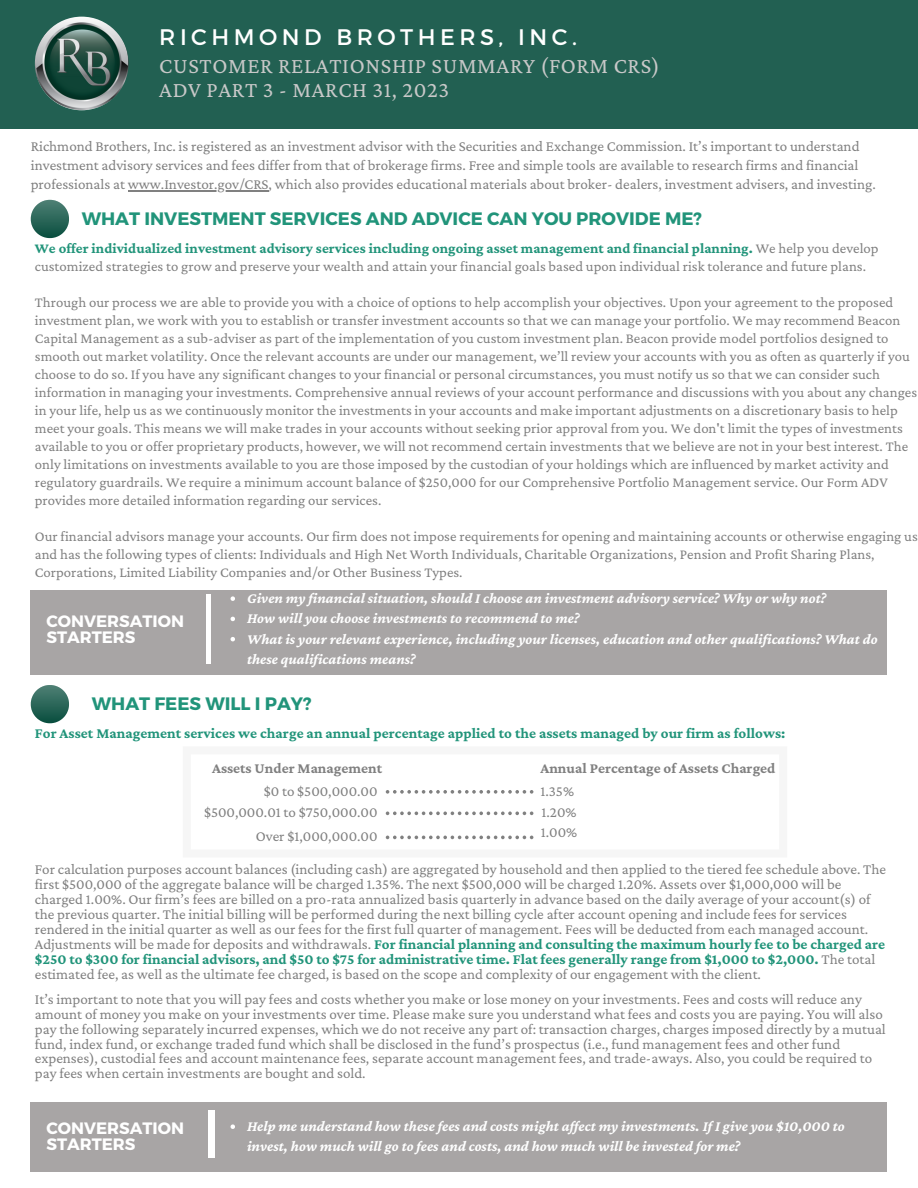
<style>
.page{position:relative;width:918px;height:1188px;background:#fff}
.page>*{position:absolute;margin:0;border:0;box-sizing:border-box;transform-origin:0 0}
.t1{font:22.5px/23.7px "Crimson Pro";letter-spacing:.03em;color:#c8c8c8}
.t2{font:22.5px "Montserrat";letter-spacing:.2em;color:#fff}
.t3{font:700 18px "Montserrat";color:#21947a}
.t4{font:700 16.5px/16.8px "Montserrat";color:#fff}
.t5{font:15px/14.9px "Crimson Pro";color:#808080}
.t6{font:italic 700 15px/20.2px "Crimson Pro";color:#fff}
.t7{font:700 15px "Crimson Pro";letter-spacing:.005em;color:#21947a}
.t8{font:700 15px "Crimson Pro";color:#808080}
.t9{font:14.7px/18px "Crimson Pro";letter-spacing:.005em;color:#808080}
.s1{font-weight:700;color:#21947a}
</style>
<div class="page">
<div style="left:0;top:0;width:918px;height:129px;background:#226052"></div>
<img style="left:35px;top:17px;width:94px;height:93px;border-radius:50%">
<div style="left:31px;top:590px;width:856px;height:84px;background:#a8a5a5"></div>
<div style="left:206px;top:594px;width:5px;height:70px;background:#fff"></div>
<svg style="left:31px;top:200px;width:38px;height:38px"></svg>
<svg style="left:31px;top:685px;width:38px;height:38px"></svg>
<div style="left:31px;top:1102px;width:856px;height:69px;background:#a8a5a5"></div>
<div style="left:208px;top:1111px;width:7px;height:47px;background:#fff"></div>
<svg style="left:386px;top:790px;width:147px;height:4px"></svg>
<svg style="left:386px;top:811px;width:147px;height:4px"></svg>
<svg style="left:386px;top:836px;width:147px;height:3px"></svg>
<hr style="left:128px;top:190px;width:141px;height:1px;background:#808080">
<svg style="left:231px;top:596px;width:4px;height:5px"></svg>
<svg style="left:231px;top:617px;width:4px;height:4px"></svg>
<svg style="left:231px;top:637px;width:4px;height:4px"></svg>
<svg style="left:231px;top:1124px;width:4px;height:5px"></svg>
<h1 class="t2" style="left:159px;top:22px;width:419px">RICHMOND BROTHERS, INC.</h1>
<h1 class="t1" style="left:159px;top:54px;width:502px">CUSTOMER RELATIONSHIP SUMMARY (FORM CRS)<br>ADV PART 3 - MARCH 31, 2023</h1>
<p class="t5" style="left:31px;top:136px;width:847px;line-height:19.2px">Richmond Brothers, Inc. is registered as an investment advisor with the Securities and Exchange Commission. It’s important to understand investment advisory services and fees differ from that of brokerage firms. Free and simple tools are available to research firms and financial professionals at www.Investor.gov/CRS, which also provides educational materials about broker- dealers, investment advisers, and investing.</p>
<p class="t3" style="left:82px;top:207px;width:622px">WHAT INVESTMENT SERVICES AND ADVICE CAN YOU PROVIDE ME?</p>
<p class="t9" style="left:35px;top:239px;width:845px"><span class="s1">We offer individualized investment advisory services including ongoing asset management and financial planning.</span> We help you develop customized strategies to grow and preserve your wealth and attain your financial goals based upon individual risk tolerance and future plans.</p>
<p class="t9" style="left:35px;top:293px;width:884px">Through our process we are able to provide you with a choice of options to help accomplish your objectives. Upon your agreement to the proposed investment plan, we work with you to establish or transfer investment accounts so that we can manage your portfolio. We may recommend Beacon Capital Management as a sub-adviser as part of the implementation of you custom investment plan. Beacon provide model portfolios designed to smooth out market volatility. Once the relevant accounts are under our management, we’ll review your accounts with you as often as quarterly if you choose to do so. If you have any significant changes to your financial or personal circumstances, you must notify us so that we can consider such information in managing your investments. Comprehensive annual reviews of your account performance and discussions with you about any changes in your life, help us as we continuously monitor the investments in your accounts and make important adjustments on a discretionary basis to help meet your goals. This means we will make trades in your accounts without seeking prior approval from you. We don't limit the types of investments available to you or offer proprietary products, however, we will not recommend certain investments that we believe are not in your best interest. The only limitations on investments available to you are those imposed by the custodian of your holdings which are influenced by market activity and regulatory guardrails. We require a minimum account balance of $250,000 for our Comprehensive Portfolio Management service. Our Form ADV provides more detailed information regarding our services.</p>
<p class="t9" style="left:35px;top:527px;width:884px">Our financial advisors manage your accounts. Our firm does not impose requirements for opening and maintaining accounts or otherwise engaging us and has the following types of clients: Individuals and High Net Worth Individuals, Charitable Organizations, Pension and Profit Sharing Plans,<br>Corporations, Limited Liability Companies and/or Other Business Types.</p>
<p class="t4" style="left:46px;top:611px;width:139px">CONVERSATION<br>STARTERS</p>
<p class="t6" style="left:247px;top:588px;width:632px">Given my financial situation, should I choose an investment advisory service? Why or why not?<br>How will you choose investments to recommend to me?<br>What is your relevant experience, including your licenses, education and other qualifications? What do these qualifications means?</p>
<p class="t3" style="left:92px;top:692px;width:221px">WHAT FEES WILL I PAY?</p>
<p class="t7" style="left:35px;top:725px;width:752px">For Asset Management services we charge an annual percentage applied to the assets managed by our firm as follows:</p>
<p class="t8" style="left:212px;top:759px;width:172px">Assets Under Management</p>
<p class="t8" style="left:540px;top:759px;width:237px">Annual Percentage of Assets Charged</p>
<p class="t5" style="left:540px;top:780px;width:38px;line-height:21.5px">1.35%<br>1.20%</p>
<p class="t5" style="left:541px;top:824px;width:38px">1.00%</p>
<p class="t5" style="left:264px;top:783px;width:115px">$0 to $500,000.00</p>
<p class="t5" style="left:256px;top:828px;width:123px">Over $1,000,000.00</p>
<p class="t5" style="left:204px;top:805px;width:175px">$500,000.01 to $750,000.00</p>
<p class="t5" style="left:35px;top:862px;width:853px">For calculation purposes account balances (including cash) are aggregated by household and then applied to the tiered fee schedule above. The first $500,000 of the aggregate balance will be charged 1.35%. The next $500,000 will be charged 1.20%. Assets over $1,000,000 will be charged 1.00%. Our firm’s fees are billed on a pro-rata annualized basis quarterly in advance based on the daily average of your account(s) of the previous quarter. The initial billing will be performed during the next billing cycle after account opening and include fees for services rendered in the initial quarter as well as our fees for the first full quarter of management. Fees will be deducted from each managed account.<br>Adjustments will be made for deposits and withdrawals. <span class="s1">For financial planning and consulting the maximum hourly fee to be charged are $250 to $300 for financial advisors, and $50 to $75 for administrative time. Flat fees generally range from $1,000 to $2,000.</span> The total estimated fee, as well as the ultimate fee charged, is based on the scope and complexity of our engagement with the client.</p>
<p class="t5" style="left:35px;top:991px;width:853px">It’s important to note that you will pay fees and costs whether you make or lose money on your investments. Fees and costs will reduce any amount of money you make on your investments over time. Please make sure you understand what fees and costs you are paying. You will also pay the following separately incurred expenses, which we do not receive any part of: transaction charges, charges imposed directly by a mutual fund, index fund, or exchange traded fund which shall be disclosed in the fund’s prospectus (i.e., fund management fees and other fund expenses), custodial fees and account maintenance fees, separate account management fees, and trade-aways. Also, you could be required to pay fees when certain investments are bought and sold.</p>
<p class="t4" style="left:46px;top:1119px;width:139px">CONVERSATION<br>STARTERS</p>
<p class="t6" style="left:247px;top:1116px;width:599px">Help me understand how these fees and costs might affect my investments. If I give you $10,000 to invest, how much will go to fees and costs, and how much will be invested for me?</p>
</div>
